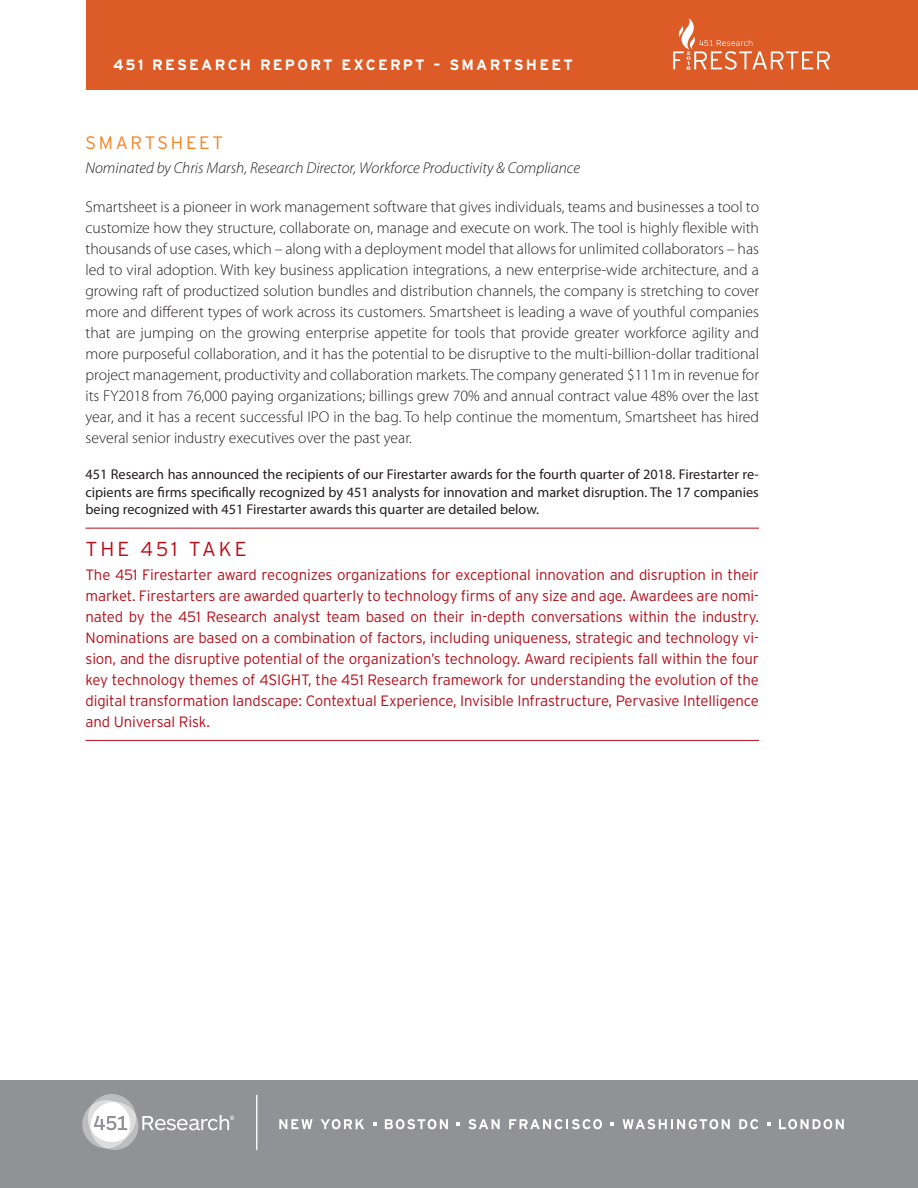
<style>
.page{position:relative;width:918px;height:1188px;background:#fff}
.page>*{position:absolute;margin:0;border:0;box-sizing:border-box;transform-origin:0 0}
._451_Take_Header{font:300 20.25px "Interstate";letter-spacing:.15em;color:#b50e1a}
.Hed_30_Shorter{font:300 18px "Interstate";letter-spacing:.15em;color:#f58220}
.Intro_Body{font:300 15.75px/21px "Myriad Pro";color:#231f20;text-align:justify}
.Intro_Body-2{font:italic 300 15.75px "Myriad Pro";color:#231f20}
._451_Take_Body{font:300 15px/21px "Interstate";letter-spacing:-.01em;color:#b50e1a;text-align:justify}
.t1{font:700 15px "Interstate";letter-spacing:.15em;color:#fff}
.Myriad_Body{font:14.25px/17.7px "Myriad Pro";color:#231f20;text-align:justify}
</style>
<div class="page">
<div style="left:86px;top:0;width:832px;height:90px;background:#dc5b26"></div>
<hr style="left:86px;top:528px;width:673px;height:1px;background:#b50e1a">
<hr style="left:86px;top:740px;width:673px;height:1px;background:#b50e1a">
<div style="left:0;top:1080px;width:918px;height:108px;background:#919295"></div>
<hr style="left:256px;top:1095px;width:1px;height:55px;background:#fff">
<svg style="left:82px;top:1094px;width:153px;height:56px"></svg>
<svg style="left:279px;top:1119px;width:34px;height:10px"></svg>
<svg style="left:321px;top:1119px;width:43px;height:10px"></svg>
<svg style="left:385px;top:1119px;width:63px;height:10px"></svg>
<svg style="left:468px;top:1119px;width:32px;height:10px"></svg>
<svg style="left:509px;top:1119px;width:93px;height:10px"></svg>
<svg style="left:623px;top:1119px;width:107px;height:10px"></svg>
<svg style="left:739px;top:1119px;width:20px;height:10px"></svg>
<svg style="left:779px;top:1119px;width:65px;height:10px"></svg>
<svg style="left:373px;top:1122px;width:4px;height:4px"></svg>
<svg style="left:456px;top:1122px;width:4px;height:4px"></svg>
<svg style="left:611px;top:1122px;width:3px;height:4px"></svg>
<svg style="left:767px;top:1122px;width:4px;height:4px"></svg>
<svg style="left:673px;top:18px;width:157px;height:52px"></svg>
<p class="t1" style="left:113px;top:55px;width:461px">451 RESEARCH REPORT EXCERPT – SMARTSHEET</p>
<p class="Hed_30_Shorter" style="left:86px;top:132px;width:139px">SMARTSHEET</p>
<p class="Intro_Body-2" style="left:86px;top:159px;width:496px">Nominated by Chris Marsh, Research Director, Workforce Productivity &amp; Compliance</p>
<p class="Intro_Body" style="left:86px;top:197px;width:675px">Smartsheet is a pioneer in work management software that gives individuals, teams and businesses a tool to customize how they structure, collaborate on, manage and execute on work. The tool is highly flexible with thousands of use cases, which – along with a deployment model that allows for unlimited collaborators – has led to viral adoption. With key business application integrations, a new enterprise-wide architecture, and a growing raft of productized solution bundles and distribution channels, the company is stretching to cover more and different types of work across its customers. Smartsheet is leading a wave of youthful companies that are jumping on the growing enterprise appetite for tools that provide greater workforce agility and more purposeful collaboration, and it has the potential to be disruptive to the multi-billion-dollar traditional project management, productivity and collaboration markets. The company generated $111m in revenue for its FY2018 from 76,000 paying organizations; billings grew 70% and annual contract value 48% over the last year, and it has a recent successful IPO in the bag. To help continue the momentum, Smartsheet has hired several senior industry executives over the past year.</p>
<p class="Myriad_Body" style="left:86px;top:465px;width:675px">451 Research has announced the recipients of our Firestarter awards for the fourth quarter of 2018. Firestarter re&shy;cipients are firms specifically recognized by 451 analysts for innovation and market disruption. The 17 companies being recognized with 451 Firestarter awards this quarter are detailed below.</p>
<p class="_451_Take_Header" style="left:86px;top:536px;width:163px">THE 451 TAKE</p>
<p class="_451_Take_Body" style="left:86px;top:564px;width:675px">The 451 Firestarter award recognizes organizations for exceptional innovation and disruption in their market. Firestarters are awarded quarterly to technology firms of any size and age. Awardees are nomi&shy;nated by the 451 Research analyst team based on their in-depth conversations within the industry.<br>Nominations are based on a combination of factors, including uniqueness, strategic and technology vi&shy;sion, and the disruptive potential of the organization’s technology. Award recipients fall within the four key technology themes of 4SIGHT, the 451 Research framework for understanding the evolution of the digital transformation landscape: Contextual Experience, Invisible Infrastructure, Pervasive Intelligence and Universal Risk.</p>
</div>
